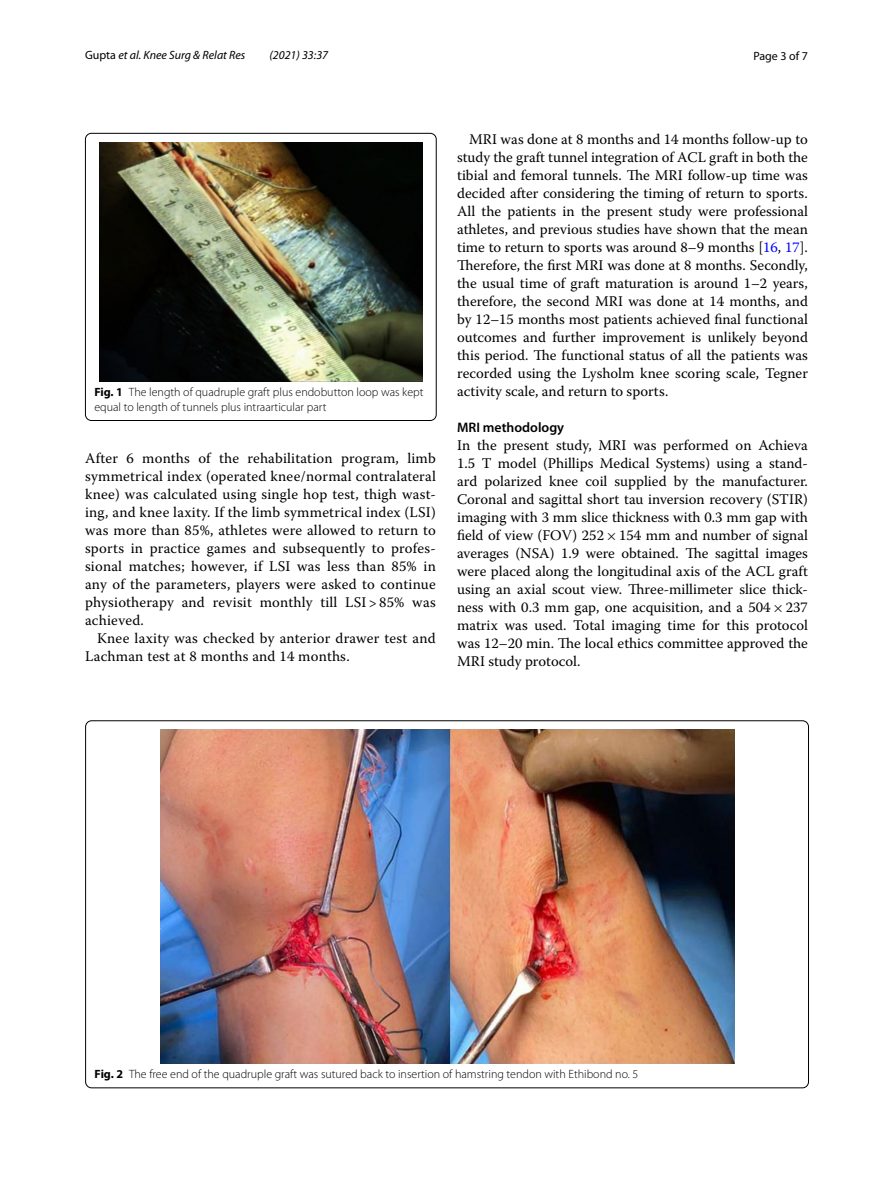
<style>
.page{position:relative;width:893px;height:1187px;background:#fff}
.page>*{position:absolute;margin:0;border:0;box-sizing:border-box;transform-origin:0 0}
.t1{font:14.7px/18px "Warnock Pro";letter-spacing:.01em;color:#000;text-align:justify}
.t2{font:600 13.8px "Myriad Pro";color:#000}
.t3{font:300 12px/15px "Myriad Pro";color:#000}
.t4{font:italic 12px "Myriad Pro";color:#000}
.t5{font:12px "Myriad Pro";color:#000}
.s1{font-style:normal}
.s2{font-weight:700}
.s3{color:#00f}
.s4{font-family:"MTSY"}
</style>
<div class="page">
<img style="left:99px;top:142px;width:323px;height:239px">
<div style="left:85px;top:133px;width:351px;height:287px;border:1px solid #000;border-radius:6px"></div>
<img style="left:160px;top:729px;width:574px;height:334px">
<p class="t4" style="left:85px;top:48px;width:162px"><span class="s1">Gupta</span> et al. Knee Surg &amp; Relat Res</p>
<p class="t4" style="left:269px;top:48px;width:60px">(2021) 33:37</p>
<p class="t5" style="left:753px;top:48px;width:56px">Page 3 of 7</p>
<p class="t3" style="left:94px;top:385px;width:331px"><span class="s2">Fig. 1</span> The length of quadruple graft plus endobutton loop was kept equal to length of tunnels plus intraarticular part</p>
<p class="t1" style="left:85px;top:449px;width:352px">After 6 months of the rehabilitation program, limb symmetrical index (operated knee/normal contralateral knee) was calculated using single hop test, thigh wast&shy;ing, and knee laxity. If the limb symmetrical index (LSI) was more than 85%, athletes were allowed to return to sports in practice games and subsequently to profes&shy;sional matches; however, if LSI was less than 85% in any of the parameters, players were asked to continue physiotherapy and revisit monthly till LSI &gt; 85% was achieved.</p>
<p class="t1" style="left:85px;top:629px;width:352px;text-indent:12px">Knee laxity was checked by anterior drawer test and<br>Lachman test at 8 months and 14 months.</p>
<p class="t1" style="left:457px;top:130px;width:352px;text-indent:12px">MRI was done at 8 months and 14 months follow-up to study the graft tunnel integration of ACL graft in both the tibial and femoral tunnels. The MRI follow-up time was decided after considering the timing of return to sports.<br>All the patients in the present study were professional athletes, and previous studies have shown that the mean time to return to sports was around 8–9 months [<span class="s3">16</span>, <span class="s3">17</span>].<br>Therefore, the first MRI was done at 8 months. Secondly, the usual time of graft maturation is around 1–2 years, therefore, the second MRI was done at 14 months, and by 12–15 months most patients achieved final functional outcomes and further improvement is unlikely beyond this period. The functional status of all the patients was recorded using the Lysholm knee scoring scale, Tegner activity scale, and return to sports.</p>
<p class="t2" style="left:457px;top:418px;width:109px">MRI methodology</p>
<p class="t1" style="left:457px;top:436px;width:352px">In the present study, MRI was performed on Achieva 1.5 T model (Phillips Medical Systems) using a stand&shy;ard polarized knee coil supplied by the manufacturer.<br>Coronal and sagittal short tau inversion recovery (STIR) imaging with 3 mm slice thickness with 0.3 mm gap with field of view (FOV) 252<span class="s4">×</span>154 mm and number of signal averages (NSA) 1.9 were obtained. The sagittal images were placed along the longitudinal axis of the ACL graft using an axial scout view. Three-millimeter slice thick&shy;ness with 0.3 mm gap, one acquisition, and a 504<span class="s4">×</span>237 matrix was used. Total imaging time for this protocol was 12–20 min. The local ethics committee approved the MRI study protocol.</p>
<p class="t3" style="left:95px;top:1067px;width:545px"><span class="s2">Fig. 2</span> The free end of the quadruple graft was sutured back to insertion of hamstring tendon with Ethibond no. 5</p>
</div>
